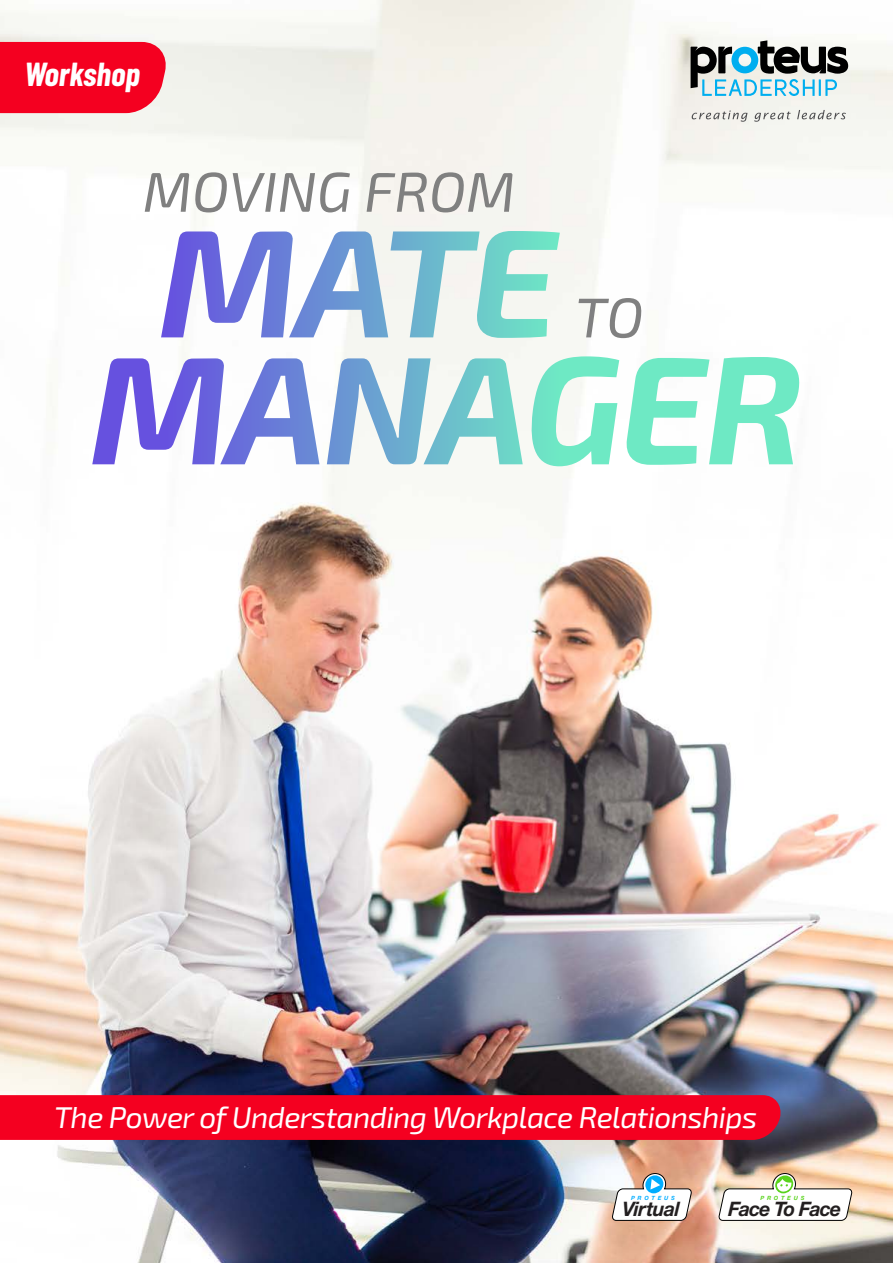
<style>
.page{position:relative;width:893px;height:1263px;background:#fff}
.page>*{position:absolute;margin:0;border:0;box-sizing:border-box;transform-origin:0 0}
.t1{font:italic 56.1px "Exo 2";color:#808080}
.subheading{font:italic 700 33.3px "Barlow Condensed";color:#fff}
.t2{font:italic 30px "Exo 2";letter-spacing:-.02em;color:#fff}
.t3{font:italic 700 19.95px "Helvetica Neue LT Std";letter-spacing:-.035em;color:#231f20}
.t4{font:italic 700 5.7px "Helvetica Neue LT Std";letter-spacing:.5em;color:#59d31c}
.t5{font:italic 700 5.7px "Helvetica Neue LT Std";letter-spacing:.5em;color:#00adff}
</style>
<div class="page">
<img style="left:0;top:0;width:893px;height:1263px">
<svg style="left:0;top:42px;width:172px;height:71px;background:#f31330"></svg>
<div style="left:0;top:1095px;width:785px;height:45px;background:#f40020"></div>
<svg style="left:691px;top:40px;width:157px;height:56px"></svg>
<svg style="left:692px;top:111px;width:55px;height:11px"></svg>
<svg style="left:754px;top:112px;width:37px;height:10px"></svg>
<svg style="left:797px;top:110px;width:49px;height:9px"></svg>
<svg style="left:92px;top:231px;width:710px;height:235px"></svg>
<svg style="left:718px;top:1173px;width:134px;height:48px"></svg>
<svg style="left:612px;top:1173px;width:80px;height:48px"></svg>
<p class="subheading" style="left:24px;top:54px;width:117px">Workshop</p>
<p class="t1" style="left:143px;top:159px;width:374px">MOVING FROM</p>
<p class="t1" style="left:575px;top:285px;width:70px">TO</p>
<p class="t2" style="left:54px;top:1100px;width:705px">The Power of Understanding Workplace Relationships</p>
<p class="t5" style="left:631px;top:1194px;width:45px">PROTEUS</p>
<p class="t3" style="left:622px;top:1197px;width:59px">Virtual</p>
<p class="t4" style="left:761px;top:1194px;width:45px">PROTEUS</p>
<p class="t3" style="left:728px;top:1197px;width:115px">Face To Face</p>
</div>
